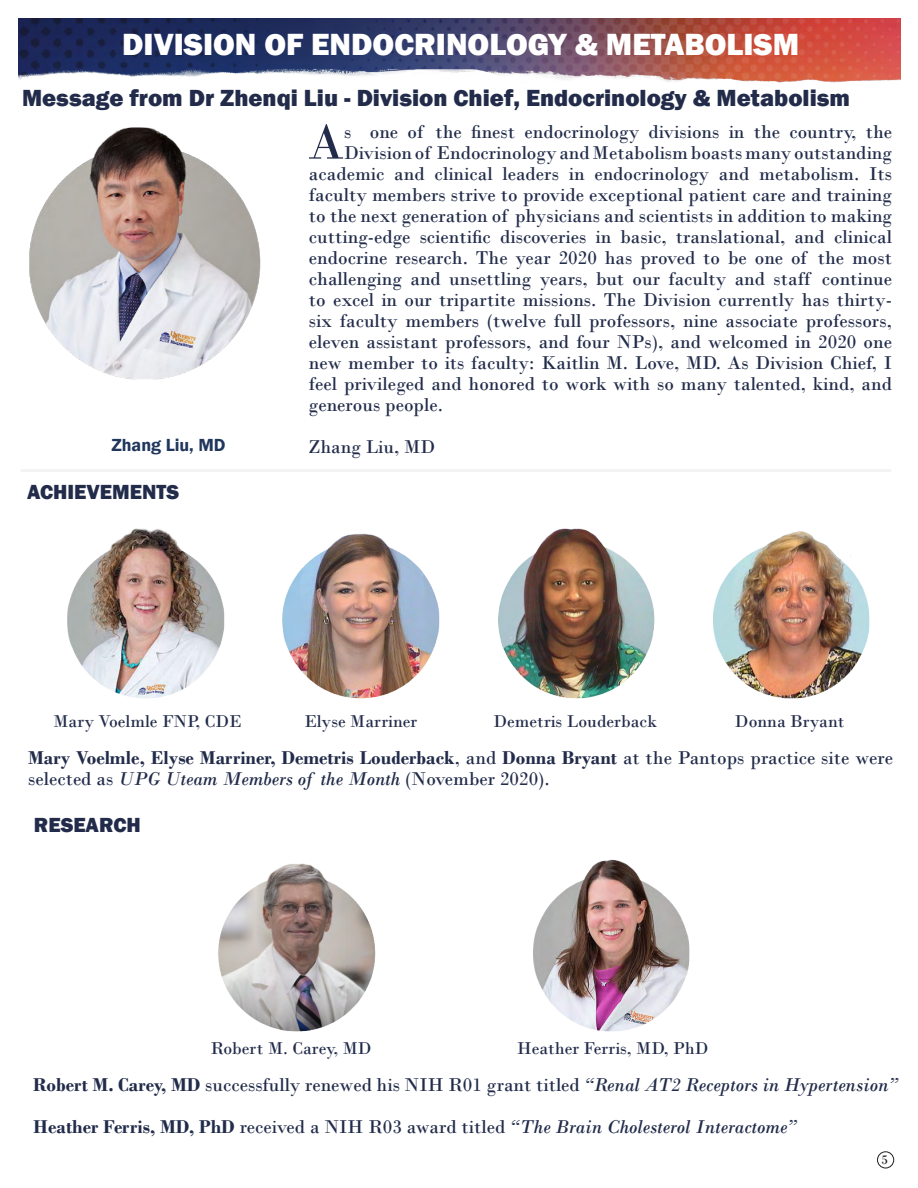
<style>
.page{position:relative;width:918px;height:1188px;background:#fff}
.page>*{position:absolute;margin:0;border:0;box-sizing:border-box;transform-origin:0 0}
.t1{font:51.6px "Bodoni";color:#222c4a}
.t2{font:800 31.5px "Franklin Gothic";color:#fff}
.t3{font:800 24px "Franklin Gothic";color:#222c4a}
.t4{font:800 21px "Franklin Gothic";color:#222c4a}
.t5{font:19.5px/21px "Bodoni";color:#222c4a}
.t6{font:18px "Bodoni";color:#222c4a}
.t7{font:600 18px "Franklin Gothic";color:#20365c}
.t8{font:13.5px "Bodoni";color:#231f20}
.s1{font-weight:700}
.s2{font-style:italic}
</style>
<div class="page">
<img style="left:19px;top:18px;width:882px;height:65px">
<img style="left:29px;top:127px;width:232px;height:253px">
<img style="left:218px;top:863px;width:158px;height:169px">
<img style="left:713px;top:531px;width:157px;height:168px">
<img style="left:282px;top:533px;width:158px;height:166px">
<img style="left:533px;top:859px;width:157px;height:173px">
<img style="left:67px;top:528px;width:158px;height:170px">
<img style="left:498px;top:528px;width:157px;height:171px">
<hr style="left:21px;top:469px;width:870px;height:3px;background:#f3f3f3">
<div style="left:877px;top:1152px;width:17px;height:16px;border:1px solid #231f20;border-radius:50%"></div>
<h2 class="t2" style="left:122px;top:24px;width:679px">DIVISION OF ENDOCRINOLOGY &amp; METABOLISM</h2>
<p class="t3" style="left:22px;top:82px;width:830px">Message from Dr Zhenqi Liu - Division Chief, Endocrinology &amp; Metabolism</p>
<h1 class="t1" style="left:308px;top:111px;width:38px">A</h1>
<p class="t5" style="left:344px;top:121px;width:550px">s one of the finest endocrinology divisions in the country, the</p>
<p class="t5" style="left:344px;top:142px;width:550px">Division of Endocrinology and Metabolism boasts many outstanding</p>
<p class="t5" style="left:309px;top:163px;width:585px">academic and clinical leaders in endocrinology and metabolism. Its</p>
<p class="t5" style="left:309px;top:184px;width:585px">faculty members strive to provide exceptional patient care and training</p>
<p class="t5" style="left:309px;top:205px;width:585px">to the next generation of physicians and scientists in addition to making</p>
<p class="t5" style="left:309px;top:226px;width:585px">cutting-edge scientific discoveries in basic, translational, and clinical</p>
<p class="t5" style="left:309px;top:247px;width:585px">endocrine research. The year 2020 has proved to be one of the most</p>
<p class="t5" style="left:309px;top:268px;width:585px">challenging and unsettling years, but our faculty and staff continue</p>
<p class="t5" style="left:309px;top:289px;width:585px">to excel in our tripartite missions. The Division currently has thirty-</p>
<p class="t5" style="left:309px;top:310px;width:585px">six faculty members (twelve full professors, nine associate professors,</p>
<p class="t5" style="left:309px;top:331px;width:585px">eleven assistant professors, and four NPs), and welcomed in 2020 one</p>
<p class="t5" style="left:309px;top:352px;width:585px">new member to its faculty: Kaitlin M. Love, MD. As Division Chief, I</p>
<p class="t5" style="left:309px;top:373px;width:585px">feel privileged and honored to work with so many talented, kind, and</p>
<p class="t5" style="left:309px;top:394px;width:136px">generous people.</p>
<p class="t7" style="left:111px;top:434px;width:116px">Zhang Liu, MD</p>
<p class="t5" style="left:309px;top:436px;width:128px">Zhang Liu, MD</p>
<p class="t4" style="left:27px;top:479px;width:154px">ACHIEVEMENTS</p>
<p class="t6" style="left:53px;top:710px;width:190px">Mary Voelmle FNP, CDE</p>
<p class="t6" style="left:304px;top:710px;width:114px">Elyse Marriner</p>
<p class="t6" style="left:494px;top:710px;width:165px">Demetris Louderback</p>
<p class="t6" style="left:735px;top:710px;width:111px">Donna Bryant</p>
<p class="t5" style="left:28px;top:747px;width:866px"><span class="s1">Mary Voelmle, Elyse Marriner, Demetris Louderback</span>, and <span class="s1">Donna Bryant</span> at the Pantops practice site were selected as <span class="s2">UPG Uteam Members of the Month</span> (November 2020).</p>
<p class="t4" style="left:34px;top:811px;width:108px">RESEARCH</p>
<p class="t6" style="left:210px;top:1037px;width:163px">Robert M. Carey, MD</p>
<p class="t6" style="left:517px;top:1037px;width:193px">Heather Ferris, MD, PhD</p>
<p class="t5" style="left:33px;top:1064px;width:866px;line-height:42px"><span class="s1">Robert M. Carey, MD</span> successfully renewed his NIH R01 grant titled <span class="s2">“Renal AT2 Receptors in Hypertension”<br></span><span class="s1">Heather Ferris, MD, PhD</span> received a NIH R03 award titled <span class="s2">“The Brain Cholesterol Interactome”</span></p>
<p class="t8" style="left:882px;top:1152px;width:8px">5</p>
</div>
